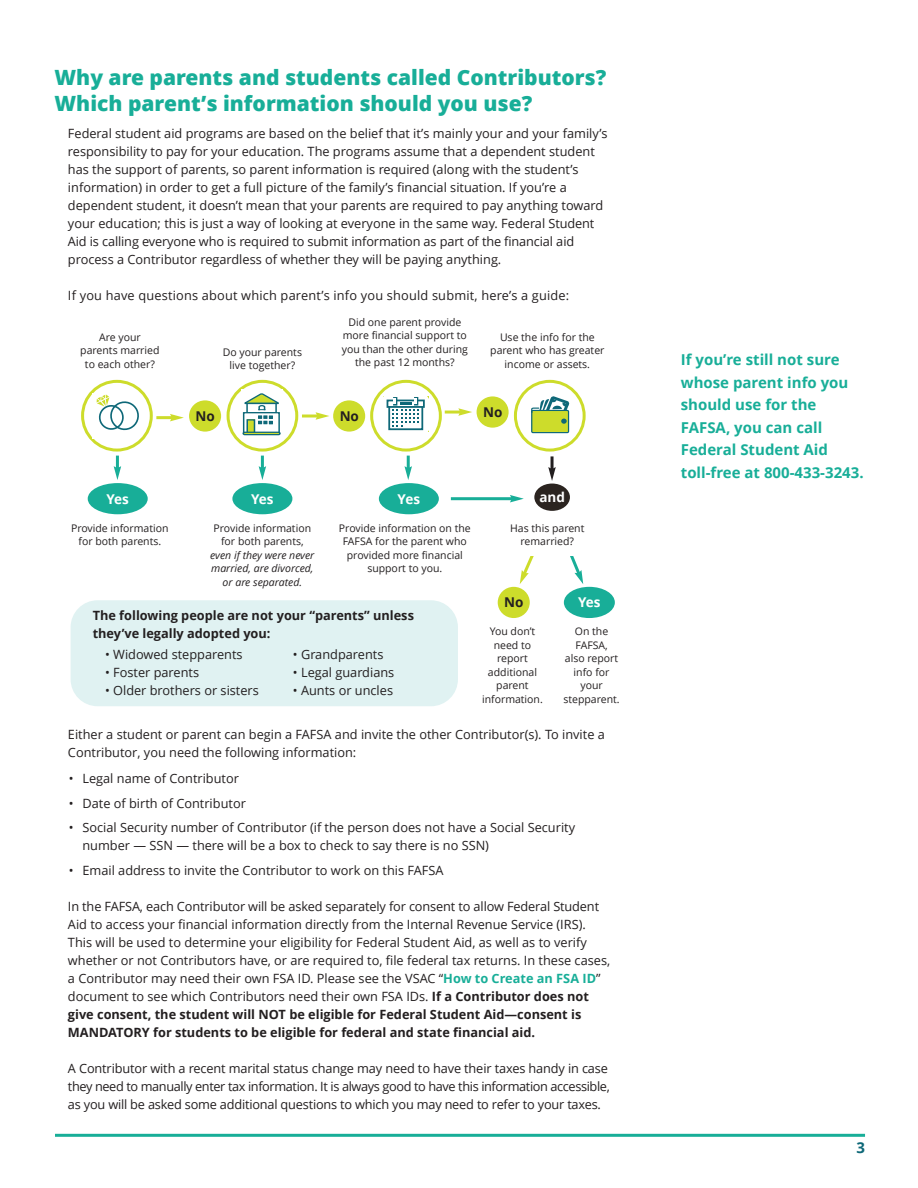
<style>
.page{position:relative;width:918px;height:1188px;background:#fff}
.page>*{position:absolute;margin:0;border:0;box-sizing:border-box;transform-origin:0 0}
.t1{font:800 21px/25.5px "Open Sans";color:#18ae98}
.t2{font:700 15px/22.5px "Open Sans";color:#18ae98}
.t3{font:700 15px "Open Sans";color:#0e6878}
.t4{font:700 13.5px "Open Sans";color:#fff}
.t5{font:700 13.5px "Open Sans";color:#231f20}
.t6{font:12.75px/18px "Open Sans";color:#231f20}
.t7{font:700 12.75px/18px "Open Sans";color:#231f20}
.t8{font:10.5px/13.5px "Open Sans";color:#231f20;text-align:center}
.t9{font:italic 10.5px/13.5px "Open Sans";color:#231f20;text-align:center}
.s1{font-style:normal}
.s2{font-weight:700;color:#18ae98}
.s3{font-weight:700}
</style>
<div class="page">
<div style="left:564px;top:587px;width:51px;height:31px;background:#18ae98;border-radius:50%"></div>
<svg style="left:570px;top:556px;width:13px;height:28px"></svg>
<svg style="left:520px;top:556px;width:14px;height:28px"></svg>
<div style="left:498px;top:587px;width:32px;height:31px;background:#cddc2b;border-radius:50%"></div>
<div style="left:71px;top:600px;width:387px;height:106px;background:#e0f2f2;border-radius:27px"></div>
<svg style="left:514px;top:380px;width:72px;height:72px"></svg>
<svg style="left:81px;top:380px;width:72px;height:100px"></svg>
<svg style="left:227px;top:380px;width:71px;height:100px"></svg>
<svg style="left:370px;top:380px;width:72px;height:100px"></svg>
<hr style="left:551px;top:456px;width:3px;height:14px;background:#231f20">
<svg style="left:548px;top:467px;width:8px;height:14px"></svg>
<div style="left:88px;top:483px;width:60px;height:31px;background:#18ae98;border-radius:50%"></div>
<div style="left:232px;top:483px;width:60px;height:31px;background:#18ae98;border-radius:50%"></div>
<div style="left:379px;top:483px;width:60px;height:31px;background:#18ae98;border-radius:50%"></div>
<div style="left:189px;top:400px;width:32px;height:32px;background:#cddc2b;border-radius:50%"></div>
<div style="left:333px;top:400px;width:32px;height:32px;background:#cddc2b;border-radius:50%"></div>
<div style="left:477px;top:396px;width:32px;height:32px;background:#cddc2b;border-radius:50%"></div>
<hr style="left:156px;top:416px;width:17px;height:3px;background:#cddc2b">
<svg style="left:170px;top:414px;width:14px;height:7px"></svg>
<hr style="left:302px;top:415px;width:16px;height:3px;background:#cddc2b">
<svg style="left:316px;top:412px;width:13px;height:8px"></svg>
<hr style="left:445px;top:411px;width:16px;height:3px;background:#cddc2b">
<svg style="left:458px;top:408px;width:14px;height:8px"></svg>
<div style="left:534px;top:484px;width:36px;height:27px;background:#2b2420;border-radius:50%"></div>
<hr style="left:451px;top:497px;width:62px;height:3px;background:#18ae98">
<svg style="left:510px;top:495px;width:14px;height:7px"></svg>
<hr style="left:55px;top:1134px;width:810px;height:3px;background:#18ae98">
<p class="t1" style="left:54px;top:64px;width:553px">Why are parents and students called Contributors?<br>Which parent’s information should you use?</p>
<p class="t6" style="left:68px;top:124px;width:541px">Federal student aid programs are based on the belief that it’s mainly your and your family’s responsibility to pay for your education. The programs assume that a dependent student has the support of parents, so parent information is required (along with the student’s information) in order to get a full picture of the family’s financial situation. If you’re a dependent student, it doesn’t mean that your parents are required to pay anything toward your education; this is just a way of looking at everyone in the same way. Federal Student Aid is calling everyone who is required to submit information as part of the financial aid process a Contributor regardless of whether they will be paying anything.</p>
<p class="t6" style="left:68px;top:286px;width:503px">If you have questions about which parent’s info you should submit, here’s a guide:</p>
<p class="t8" style="left:80px;top:330px;width:81px">Are your parents married to each other?</p>
<p class="t8" style="left:342px;top:315px;width:128px">Did one parent provide more financial support to you than the other during the past 12 months?</p>
<p class="t8" style="left:490px;top:330px;width:116px">Use the info for the parent who has greater income or assets.</p>
<p class="t8" style="left:223px;top:345px;width:81px">Do your parents live together?</p>
<p class="t5" style="left:196px;top:407px;width:21px">No</p>
<p class="t5" style="left:340px;top:407px;width:21px">No</p>
<p class="t5" style="left:483px;top:403px;width:21px">No</p>
<p class="t4" style="left:107px;top:489px;width:24px">Yes</p>
<p class="t4" style="left:251px;top:489px;width:24px">Yes</p>
<p class="t4" style="left:398px;top:489px;width:24px">Yes</p>
<p class="t4" style="left:539px;top:487px;width:27px">and</p>
<p class="t8" style="left:71px;top:521px;width:99px">Provide information for both parents.</p>
<p class="t9" style="left:210px;top:521px;width:106px"><span class="s1">Provide information for both parents, </span>even if they were never married, are divorced, or are separated.</p>
<p class="t8" style="left:339px;top:521px;width:133px">Provide information on the<br>FAFSA for the parent who provided more financial support to you.</p>
<p class="t8" style="left:510px;top:521px;width:76px">Has this parent remarried?</p>
<p class="t5" style="left:504px;top:593px;width:21px">No</p>
<p class="t4" style="left:578px;top:593px;width:24px">Yes</p>
<p class="t7" style="left:93px;top:606px;width:323px">The following people are not your “parents” unless they’ve legally adopted you:</p>
<p class="t6" style="left:105px;top:645px;width:139px">• Widowed stepparents</p>
<p class="t6" style="left:293px;top:645px;width:92px">• Grandparents</p>
<p class="t6" style="left:105px;top:663px;width:96px">• Foster parents</p>
<p class="t6" style="left:293px;top:663px;width:103px">• Legal guardians</p>
<p class="t6" style="left:105px;top:681px;width:155px">• Older brothers or sisters</p>
<p class="t6" style="left:293px;top:681px;width:102px">• Aunts or uncles</p>
<p class="t6" style="left:68px;top:725px;width:538px">Either a student or parent can begin a FAFSA and invite the other Contributor(s). To invite a<br>Contributor, you need the following information:</p>
<p class="t6" style="left:69px;top:769px;width:172px">• Legal name of Contributor</p>
<p class="t6" style="left:69px;top:794px;width:178px">• Date of birth of Contributor</p>
<p class="t6" style="left:82px;top:818px;width:494px;text-indent:-14px">• Social Security number of Contributor (if the person does not have a Social Security number — SSN — there will be a box to check to say there is no SSN)</p>
<p class="t6" style="left:69px;top:861px;width:376px">• Email address to invite the Contributor to work on this FAFSA</p>
<p class="t6" style="left:68px;top:897px;width:544px">In the FAFSA, each Contributor will be asked separately for consent to allow Federal Student Aid to access your financial information directly from the Internal Revenue Service (IRS).<br>This will be used to determine your eligibility for Federal Student Aid, as well as to verify whether or not Contributors have, or are required to, file federal tax returns. In these cases, a Contributor may need their own FSA ID. Please see the VSAC “<span class="s2">How to Create an FSA ID</span>” document to see which Contributors need their own FSA IDs. <span class="s3">If a Contributor does not give consent, the student will NOT be eligible for Federal Student Aid—consent is MANDATORY for students to be eligible for federal and state financial aid.</span></p>
<p class="t6" style="left:68px;top:1059px;width:543px">A Contributor with a recent marital status change may need to have their taxes handy in case they need to manually enter tax information. It is always good to have this information accessible, as you will be asked some additional questions to which you may need to refer to your taxes.</p>
<p class="t8" style="left:482px;top:625px;width:62px">You don’t need to report additional parent information.</p>
<p class="t8" style="left:564px;top:625px;width:58px">On the<br>FAFSA,<br>also report info for your stepparent.</p>
<p class="t2" style="left:681px;top:348px;width:184px">If you’re still not sure whose parent info you should use for the<br>FAFSA, you can call<br>Federal Student Aid toll-free at 800-433-3243.</p>
<p class="t3" style="left:856px;top:1137px;width:10px">3</p>
</div>
